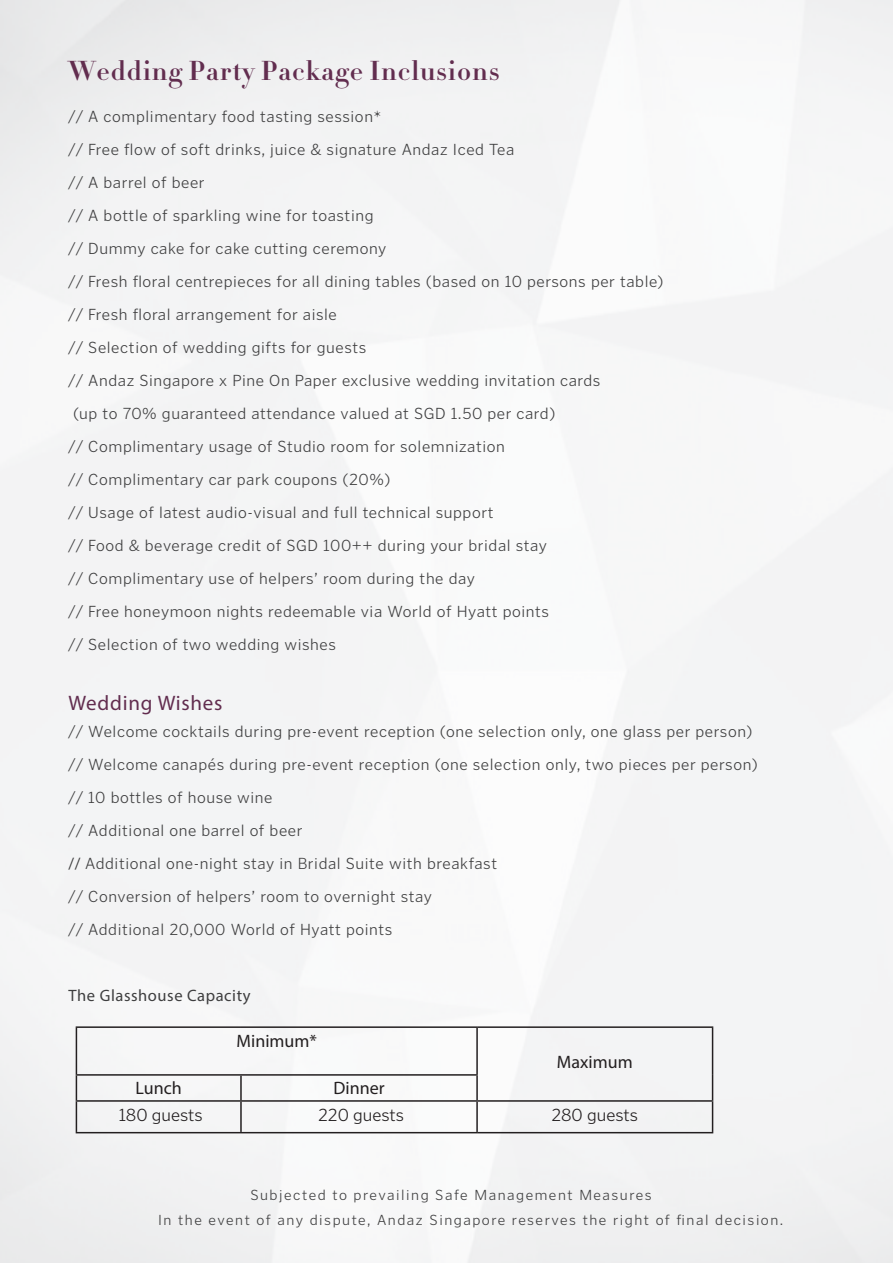
<style>
.page{position:relative;width:893px;height:1263px;background:#fff}
.page>*{position:absolute;margin:0;border:0;box-sizing:border-box;transform-origin:0 0}
.t1{font:27px "Didot HTF B11 Bold";letter-spacing:.035em;color:#622d4f}
.t2{font:21px "Myriad Pro";letter-spacing:.035em;color:#622d4f}
.t3{font:300 18px "Poynter Gothic Text";letter-spacing:-.005em;color:#231f20}
.t4{font:18px "Myriad Pro";color:#231f20}
.t5{font:300 16.5px/33px "Poynter Gothic Text";letter-spacing:.035em;color:#3e3e3f}
.t6{font:16.5px "Myriad Pro";letter-spacing:.035em;color:#3e3e3f}
.t7{font:300 15px "Poynter Gothic Text";letter-spacing:.1em;color:#3e3e3f}
.s1{font-family:"Myriad Pro";font-weight:400}
</style>
<div class="page">
<hr style="left:76px;top:1026px;width:165px;height:2px;background:#231f20">
<hr style="left:76px;top:1028px;width:1px;height:46px;background:#231f20">
<hr style="left:241px;top:1026px;width:236px;height:2px;background:#231f20">
<hr style="left:477px;top:1026px;width:236px;height:2px;background:#231f20">
<hr style="left:476px;top:1028px;width:2px;height:46px;background:#231f20">
<hr style="left:712px;top:1028px;width:1px;height:47px;background:#231f20">
<hr style="left:76px;top:1074px;width:165px;height:2px;background:#231f20">
<svg style="left:76px;top:1076px;width:1px;height:24px"></svg>
<hr style="left:241px;top:1074px;width:237px;height:2px;background:#231f20">
<hr style="left:240px;top:1076px;width:2px;height:24px;background:#231f20">
<hr style="left:476px;top:1076px;width:2px;height:24px;background:#231f20">
<svg style="left:712px;top:1075px;width:1px;height:25px"></svg>
<hr style="left:76px;top:1100px;width:165px;height:2px;background:#231f20">
<hr style="left:76px;top:1102px;width:1px;height:30px;background:#231f20">
<hr style="left:241px;top:1100px;width:236px;height:2px;background:#231f20">
<hr style="left:240px;top:1102px;width:2px;height:30px;background:#231f20">
<hr style="left:477px;top:1100px;width:236px;height:2px;background:#231f20">
<hr style="left:476px;top:1102px;width:2px;height:30px;background:#231f20">
<hr style="left:712px;top:1102px;width:1px;height:30px;background:#231f20">
<hr style="left:76px;top:1132px;width:165px;height:1px;background:#231f20">
<hr style="left:241px;top:1132px;width:236px;height:1px;background:#231f20">
<hr style="left:477px;top:1132px;width:236px;height:1px;background:#231f20">
<h1 class="t1" style="left:69px;top:54px;width:433px">Wedding Party Package Inclusions</h1>
<p class="t5" style="left:69px;top:100px;width:597px">// A complimentary food tasting session*<br>// Free flow of soft drinks, juice &amp; signature Andaz Iced Tea<br>// A barrel of beer<br>// A bottle of sparkling wine for toasting<br>// Dummy cake for cake cutting ceremony<br>// Fresh floral centrepieces for all dining tables (based on 10 persons per table) // Fresh floral arrangement for aisle<br>// Selection of wedding gifts for guests<br>// Andaz Singapore x Pine On Paper exclusive wedding invitation cards<br>(up to 70% guaranteed attendance valued at SGD 1.50 per card)<br>// Complimentary usage of Studio room for solemnization<br>// Complimentary car park coupons (20%)<br>// Usage of latest audio-visual and full technical support<br>// Food &amp; beverage credit of SGD 100++ during your bridal stay<br>// Complimentary use of helpers’ room during the day<br>// Free honeymoon nights redeemable via World of Hyatt points<br>// Selection of two wedding wishes</p>
<p class="t2" style="left:69px;top:690px;width:155px">Wedding Wishes</p>
<p class="t5" style="left:69px;top:715px;width:691px">// Welcome cocktails during pre-event reception (one selection only, one glass per person) // Welcome canapés during pre-event reception (one selection only, two pieces per person) // 10 bottles of house wine<br>// Additional one barrel of beer<br><span class="s1">//</span> Additional one-night stay in Bridal Suite with breakfast<br>// Conversion of helpers’ room to overnight stay<br>// Additional 20,000 World of Hyatt points</p>
<p class="t6" style="left:69px;top:985px;width:184px">The Glasshouse Capacity</p>
<p class="t4" style="left:236px;top:1029px;width:82px">Minimum*</p>
<p class="t4" style="left:557px;top:1051px;width:77px">Maximum</p>
<p class="t4" style="left:136px;top:1077px;width:48px">Lunch</p>
<p class="t4" style="left:333px;top:1077px;width:53px">Dinner</p>
<p class="t3" style="left:119px;top:1104px;width:86px">180 guests</p>
<p class="t3" style="left:318px;top:1104px;width:88px">220 guests</p>
<p class="t3" style="left:551px;top:1104px;width:88px">280 guests</p>
<p class="t7" style="left:250px;top:1186px;width:403px">Subjected to prevailing Safe Management Measures</p>
<p class="t7" style="left:158px;top:1211px;width:627px">In the event of any dispute, Andaz Singapore reserves the right of final decision.</p>
</div>
